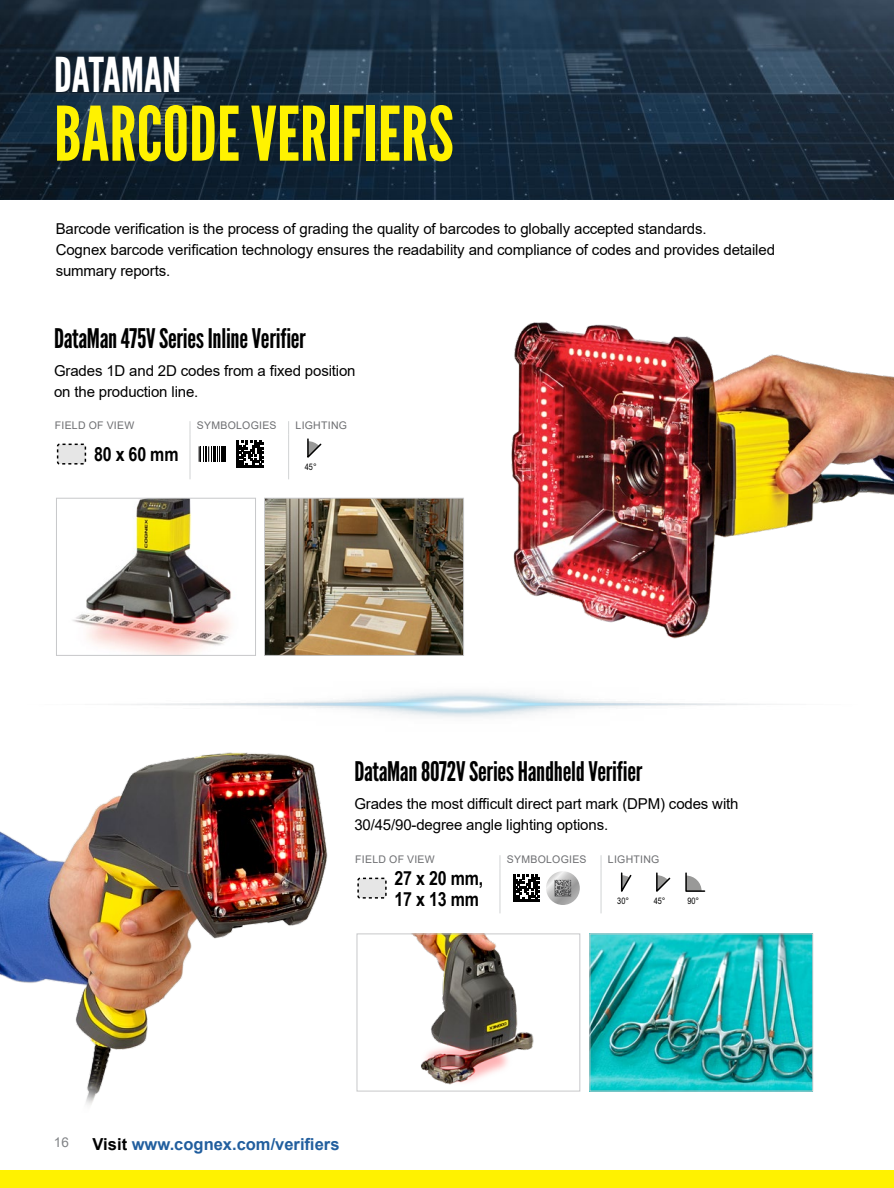
<style>
.page{position:relative;width:894px;height:1188px;background:#fff}
.page>*{position:absolute;margin:0;border:0;box-sizing:border-box;transform-origin:0 0}
.t1{font:75px "League Gothic";color:#fff200}
.t2{font:48px "League Gothic";color:#fff}
.t3{font:27px "League Gothic";letter-spacing:-.01em;color:#000}
.t4{font:700 19.5px/21px "Arial Narrow";letter-spacing:-.01em;color:#000}
.t5{font:700 16.5px "Arial";color:#215e9e}
.t6{font:15px/21px "Arial";letter-spacing:-.01em;color:#000}
.t7{font:13.5px "Arial";color:#808285}
.t8{font:10.5px "Arial";letter-spacing:.025em;color:#6d6e71}
.t9{font:9px "Arial Narrow";color:#000}
.s1{color:#000}
</style>
<div class="page">
<div style="left:0;top:1171px;width:893px;height:17px;background:#fff200"></div>
<img style="left:0;top:0;width:893px;height:200px">
<img style="left:0;top:752px;width:328px;height:353px">
<svg style="left:288px;top:421px;width:1px;height:14px"></svg>
<hr style="left:288px;top:435px;width:1px;height:44px;background:#d1d3d4">
<svg style="left:189px;top:421px;width:1px;height:14px"></svg>
<hr style="left:189px;top:435px;width:1px;height:44px;background:#d1d3d4">
<svg style="left:56px;top:443px;width:31px;height:20px"></svg>
<div style="left:58px;top:444px;width:27px;height:20px;background:#e6e6e6;border-radius:2px"></div>
<div style="left:57px;top:444px;width:29px;height:21px;border:2px dashed #000;border-radius:2px"></div>
<svg style="left:198px;top:440px;width:66px;height:28px"></svg>
<svg style="left:307px;top:438px;width:15px;height:20px"></svg>
<svg style="left:600px;top:855px;width:1px;height:14px"></svg>
<hr style="left:600px;top:869px;width:1px;height:44px;background:#d1d3d4">
<svg style="left:499px;top:855px;width:1px;height:14px"></svg>
<hr style="left:499px;top:869px;width:1px;height:44px;background:#d1d3d4">
<svg style="left:357px;top:877px;width:30px;height:19px"></svg>
<div style="left:358px;top:878px;width:28px;height:20px;background:#e6e6e6;border-radius:2px"></div>
<div style="left:357px;top:878px;width:29px;height:21px;border:2px dashed #000;border-radius:2px"></div>
<svg style="left:513px;top:874px;width:27px;height:28px"></svg>
<svg style="left:546px;top:871px;width:33px;height:34px"></svg>
<svg style="left:554px;top:880px;width:17px;height:16px"></svg>
<svg style="left:620px;top:872px;width:86px;height:20px"></svg>
<img style="left:511px;top:322px;width:382px;height:317px">
<img style="left:73px;top:500px;width:158px;height:154px">
<div style="left:56px;top:498px;width:199px;height:158px;border:1px solid #c7c8ca"></div>
<img style="left:266px;top:500px;width:195px;height:154px">
<div style="left:264px;top:498px;width:199px;height:158px;border:1px solid #c7c8ca"></div>
<img style="left:414px;top:936px;width:120px;height:149px">
<div style="left:356px;top:934px;width:223px;height:157px;border:1px solid #c7c8ca"></div>
<img style="left:591px;top:936px;width:219px;height:153px">
<h2 class="t2" style="left:54px;top:46px;width:128px">DATAMAN</h2>
<h1 class="t1" style="left:54px;top:89px;width:401px">BARCODE VERIFIERS</h1>
<p class="t6" style="left:56px;top:218px;width:720px">Barcode verification is the process of grading the quality of barcodes to globally accepted standards.<br>Cognex barcode verification technology ensures the readability and compliance of codes and provides detailed summary reports.</p>
<h3 class="t3" style="left:54px;top:322px;width:253px">DataMan 475V Series Inline Verifier</h3>
<p class="t6" style="left:54px;top:360px;width:303px">Grades 1D and 2D codes from a fixed position on the production line.</p>
<p class="t8" style="left:55px;top:418px;width:81px">FIELD OF VIEW</p>
<p class="t8" style="left:197px;top:418px;width:81px">SYMBOLOGIES</p>
<p class="t8" style="left:295px;top:418px;width:53px">LIGHTING</p>
<h3 class="t4" style="left:94px;top:443px;width:86px">80 x 60 mm</h3>
<p class="t9" style="left:305px;top:460px;width:13px">45°</p>
<h3 class="t3" style="left:354px;top:756px;width:289px">DataMan 8072V Series Handheld Verifier</h3>
<p class="t6" style="left:354px;top:793px;width:385px">Grades the most difficult direct part mark (DPM) codes with<br>30/45/90-degree angle lighting options.</p>
<p class="t8" style="left:355px;top:852px;width:81px">FIELD OF VIEW</p>
<p class="t8" style="left:506px;top:852px;width:81px">SYMBOLOGIES</p>
<p class="t8" style="left:607px;top:852px;width:53px">LIGHTING</p>
<h3 class="t4" style="left:394px;top:866px;width:90px">27 x 20 mm,<br>17 x 13 mm</h3>
<p class="t9" style="left:617px;top:894px;width:13px">30°</p>
<p class="t9" style="left:653px;top:894px;width:13px">45°</p>
<p class="t9" style="left:687px;top:894px;width:13px">90°</p>
<p class="t7" style="left:54px;top:1133px;width:17px">16</p>
<p class="t5" style="left:93px;top:1132px;width:248px"><span class="s1">Visit</span> www.cognex.com/verifiers</p>
</div>
